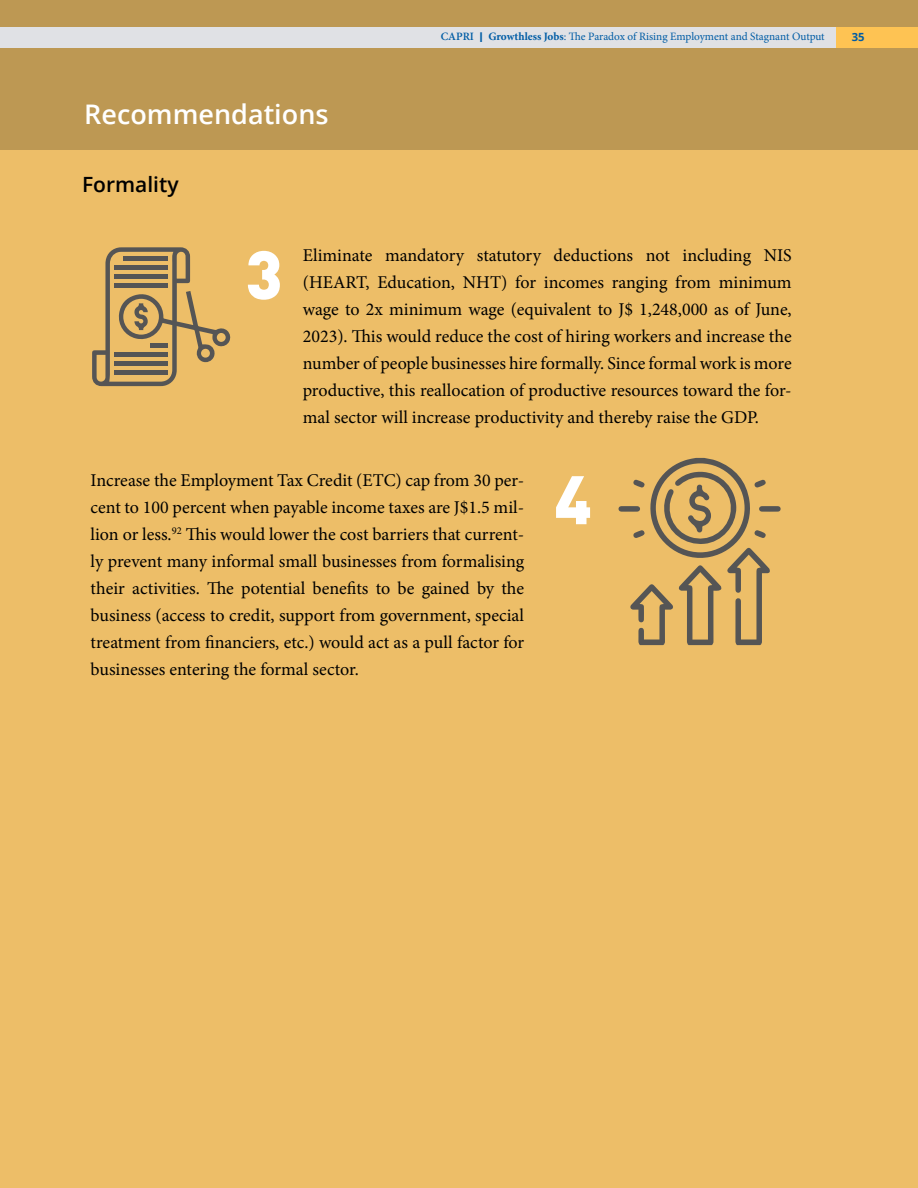
<style>
.page{position:relative;width:918px;height:1188px;background:#fff}
.page>*{position:absolute;margin:0;border:0;box-sizing:border-box;transform-origin:0 0}
.t1{font:900 67.5px "DIN Pro";color:#fff}
.t2{font:600 27px "Open Sans";color:#fff}
.t3{font:600 21px "Open Sans";color:#000}
.t4{font:18px/27px "Mignon";color:#000;text-align:justify}
.t5{font:11.25px "Mignon";letter-spacing:-.005em;color:#005ca5}
.t6{font:700 11.25px "Open Sans";color:#005ca5}
.s1{font-weight:600}
.s2{font-family:"Open Sans";font-weight:600;font-size:13.5px}
.s3{font-weight:700}
</style>
<div class="page">
<div style="left:0;top:15px;width:917px;height:1173px;background:#edbe68"></div>
<div style="left:0;top:0;width:917px;height:149px;background:#bd9853"></div>
<svg style="left:92px;top:247px;width:139px;height:139px"></svg>
<svg style="left:619px;top:458px;width:162px;height:187px"></svg>
<div style="left:0;top:27px;width:918px;height:21px;background:#e0e1e5"></div>
<div style="left:836px;top:27px;width:82px;height:21px;background:#fec353"></div>
<h2 class="t2" style="left:84px;top:96px;width:246px">Recommendations</h2>
<p class="t3" style="left:82px;top:170px;width:98px">Formality</p>
<p class="t5" style="left:441px;top:29px;width:385px"><span class="s1">CAPRI</span> <span class="s2">I</span> <span class="s3">Growthless Jobs</span>: The Paradox of Rising Employment and Stagnant Output</p>
<p class="t6" style="left:852px;top:29px;width:14px">35</p>
<h1 class="t1" style="left:245px;top:229px;width:39px">3</h1>
<p class="t4" style="left:303px;top:242px;width:491px">Eliminate mandatory statutory deductions not including NIS (HEART, Education, NHT) for incomes ranging from minimum wage to 2x minimum wage (equivalent to J$ 1,248,000 as of June, 2023). This would reduce the cost of hiring workers and increase the number of people businesses hire formally. Since formal work is more productive, this reallocation of productive resources toward the for&shy;mal sector will increase productivity and thereby raise the GDP.</p>
<p class="t4" style="left:91px;top:467px;width:435px">Increase the Employment Tax Credit (ETC) cap from 30 per&shy;cent to 100 percent when payable income taxes are J$1.5 mil&shy;lion or less.<sup>92</sup> This would lower the cost barriers that current&shy;ly prevent many informal small businesses from formalising their activities. The potential benefits to be gained by the business (access to credit, support from government, special treatment from financiers, etc.) would act as a pull factor for businesses entering the formal sector.</p>
<h1 class="t1" style="left:554px;top:454px;width:39px">4</h1>
</div>
